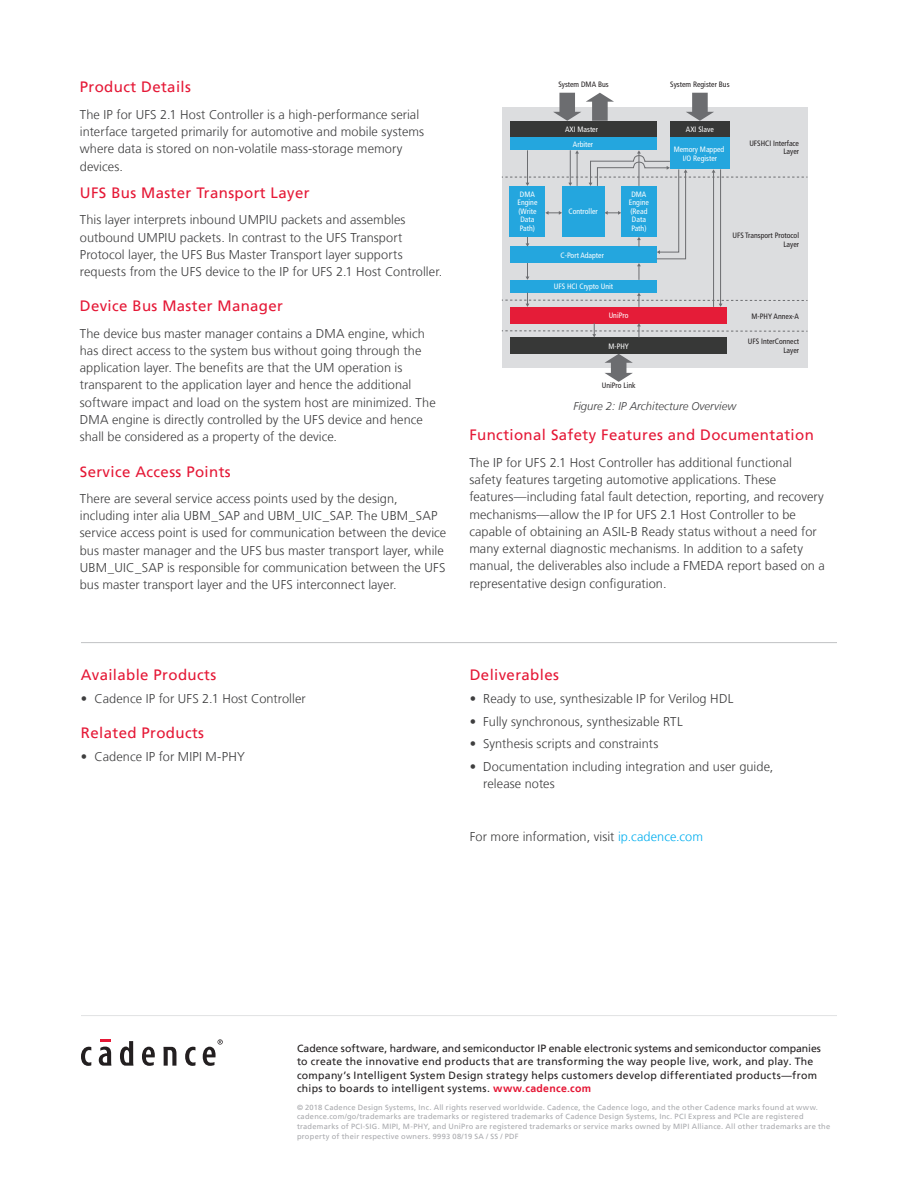
<style>
.page{position:relative;width:918px;height:1188px;background:#fff}
.page>*{position:absolute;margin:0;border:0;box-sizing:border-box;transform-origin:0 0}
.Body_Header_A{font:15px "Frutiger LT";letter-spacing:.025em;color:#e51836}
.Body{font:15px "Frutiger LT";letter-spacing:.025em;color:#e51836}
.Body-2{font:300 12.75px/17.2px "Frutiger LT";letter-spacing:.005em;color:#3e3e3f}
.t1{font:italic 300 11.25px "Frutiger LT";color:#3e3e3f}
.t2{font:10.5px/13.2px "Frutiger LT";letter-spacing:.025em;color:#231f20}
.t3{font:condensed 7.8px/8.6px "Frutiger LT Pro";color:#fff;text-align:center}
.t4{font:condensed 7.8px/8.6px "Frutiger LT Pro";color:#231f20;text-align:right}
.t5{font:7.5px/9.8px "Frutiger LT";letter-spacing:.035em;color:#a8a9ad}
.s1{color:#00aeef}
.s2{font-weight:700;color:#e51836}
</style>
<div class="page">
<svg style="left:81px;top:1047px;width:10px;height:19px"></svg>
<svg style="left:99px;top:1039px;width:12px;height:27px"></svg>
<svg style="left:120px;top:1041px;width:13px;height:25px"></svg>
<svg style="left:142px;top:1047px;width:13px;height:19px"></svg>
<svg style="left:163px;top:1047px;width:13px;height:19px"></svg>
<svg style="left:185px;top:1047px;width:10px;height:19px"></svg>
<svg style="left:203px;top:1039px;width:20px;height:27px"></svg>
<hr style="left:81px;top:1015px;width:756px;height:1px;background:#e1e2e4">
<hr style="left:81px;top:642px;width:756px;height:1px;background:#c7c8ca">
<div style="left:502px;top:107px;width:305px;height:260px;background:#dcdddf"></div>
<div style="left:510px;top:121px;width:147px;height:17px;background:#373837"></div>
<div style="left:510px;top:138px;width:147px;height:12px;background:#24a6de"></div>
<div style="left:510px;top:280px;width:147px;height:13px;background:#24a6de"></div>
<div style="left:510px;top:307px;width:217px;height:16px;background:#e51c38"></div>
<div style="left:510px;top:337px;width:217px;height:17px;background:#373837"></div>
<div style="left:670px;top:121px;width:60px;height:17px;background:#373837"></div>
<div style="left:670px;top:138px;width:60px;height:31px;background:#24a6de"></div>
<hr style="left:713px;top:172px;width:1px;height:135px;background:#6c6d70">
<hr style="left:720px;top:169px;width:1px;height:135px;background:#6c6d70">
<svg style="left:502px;top:150px;width:305px;height:130px"></svg>
<svg style="left:502px;top:293px;width:305px;height:14px"></svg>
<svg style="left:502px;top:323px;width:305px;height:14px"></svg>
<div style="left:592px;top:100px;width:16px;height:21px;background:#6c6d70"></div>
<svg style="left:586px;top:93px;width:28px;height:9px"></svg>
<div style="left:559px;top:93px;width:16px;height:21px;background:#6c6d70"></div>
<svg style="left:553px;top:112px;width:28px;height:9px"></svg>
<div style="left:692px;top:93px;width:16px;height:21px;background:#6c6d70"></div>
<svg style="left:686px;top:112px;width:28px;height:9px"></svg>
<div style="left:611px;top:361px;width:15px;height:14px;background:#6c6d70"></div>
<svg style="left:605px;top:354px;width:28px;height:9px"></svg>
<svg style="left:605px;top:373px;width:28px;height:9px"></svg>
<p class="Body_Header_A" style="left:80px;top:78px;width:113px">Product Details</p>
<p class="Body-2" style="left:80px;top:106px;width:346px">The IP for UFS 2.1 Host Controller is a high-performance serial interface targeted primarily for automotive and mobile systems where data is stored on non-volatile mass-storage memory devices.</p>
<p class="Body" style="left:80px;top:184px;width:231px">UFS Bus Master Transport Layer</p>
<p class="Body-2" style="left:80px;top:211px;width:364px">This layer interprets inbound UMPIU packets and assembles outbound UMPIU packets. In contrast to the UFS Transport Protocol layer, the UFS Bus Master Transport layer supports requests from the UFS device to the IP for UFS 2.1 Host Controller.</p>
<p class="Body_Header_A" style="left:80px;top:297px;width:205px">Device Bus Master Manager</p>
<p class="Body-2" style="left:80px;top:325px;width:357px">The device bus master manager contains a DMA engine, which has direct access to the system bus without going through the application layer. The benefits are that the UM operation is transparent to the application layer and hence the additional software impact and load on the system host are minimized. The DMA engine is directly controlled by the UFS device and hence shall be considered as a property of the device.</p>
<p class="Body_Header_A" style="left:80px;top:462px;width:152px">Service Access Points</p>
<p class="Body-2" style="left:80px;top:490px;width:368px">There are several service access points used by the design, including inter alia UBM_SAP and UBM_UIC_SAP. The UBM_SAP service access point is used for communication between the device bus master manager and the UFS bus master transport layer, while UBM_UIC_SAP is responsible for communication between the UFS bus master transport layer and the UFS interconnect layer.</p>
<p class="t4" style="left:558px;top:80px;width:52px">System DMA Bus</p>
<p class="t3" style="left:565px;top:122px;width:35px;line-height:15px">AXI Master<br>Arbiter</p>
<p class="t3" style="left:517px;top:190px;width:22px">DMA<br>Engine (Write<br>Data<br>Path)</p>
<p class="t3" style="left:629px;top:190px;width:22px">DMA<br>Engine (Read<br>Data<br>Path)</p>
<p class="t3" style="left:569px;top:207px;width:31px">Controller</p>
<p class="t3" style="left:561px;top:251px;width:45px">C-Port Adapter</p>
<p class="t3" style="left:554px;top:283px;width:61px">UFS HCI Crypto Unit</p>
<p class="t3" style="left:609px;top:311px;width:21px">UniPro</p>
<p class="t3" style="left:608px;top:342px;width:22px">M-PHY</p>
<p class="t4" style="left:602px;top:381px;width:35px">UniPro Link</p>
<p class="t4" style="left:670px;top:80px;width:61px">System Register Bus</p>
<p class="t3" style="left:686px;top:125px;width:29px">AXI Slave</p>
<p class="t3" style="left:674px;top:145px;width:52px">Memory Mapped<br>I/O Register</p>
<p class="t4" style="left:749px;top:139px;width:51px">UFSHCI Interface<br>Layer</p>
<p class="t4" style="left:732px;top:231px;width:68px">UFS Transport Protocol<br>Layer</p>
<p class="t4" style="left:752px;top:312px;width:49px">M-PHY Annex-A</p>
<p class="t4" style="left:748px;top:337px;width:53px">UFS InterConnect<br>Layer</p>
<p class="t1" style="left:573px;top:400px;width:164px">Figure 2: IP Architecture Overview</p>
<p class="Body_Header_A" style="left:469px;top:426px;width:346px">Functional Safety Features and Documentation</p>
<p class="Body-2" style="left:469px;top:454px;width:357px">The IP for UFS 2.1 Host Controller has additional functional safety features targeting automotive applications. These features—including fatal fault detection, reporting, and recovery mechanisms—allow the IP for UFS 2.1 Host Controller to be capable of obtaining an ASIL-B Ready status without a need for many external diagnostic mechanisms. In addition to a safety manual, the deliverables also include a FMEDA report based on a representative design configuration.</p>
<p class="Body_Header_A" style="left:81px;top:666px;width:137px">Available Products</p>
<p class="Body-2" style="left:81px;top:690px;width:226px">• Cadence IP for UFS 2.1 Host Controller</p>
<p class="Body_Header_A" style="left:81px;top:724px;width:125px">Related Products</p>
<p class="Body-2" style="left:81px;top:748px;width:165px">• Cadence IP for MIPI M-PHY</p>
<p class="Body_Header_A" style="left:470px;top:666px;width:91px">Deliverables</p>
<p class="Body-2" style="left:470px;top:690px;width:265px">• Ready to use, synthesizable IP for Verilog HDL</p>
<p class="Body-2" style="left:470px;top:713px;width:214px">• Fully synchronous, synthesizable RTL</p>
<p class="Body-2" style="left:470px;top:736px;width:190px">• Synthesis scripts and constraints</p>
<p class="Body-2" style="left:483px;top:758px;width:292px;text-indent:-14px">• Documentation including integration and user guide, release notes</p>
<p class="Body-2" style="left:470px;top:828px;width:235px">For more information, visit <span class="s1">ip.cadence.com</span></p>
<p class="t2" style="left:297px;top:1042px;width:526px">Cadence software, hardware, and semiconductor IP enable electronic systems and semiconductor companies to create the innovative end products that are transforming the way people live, work, and play. The company’s Intelligent System Design strategy helps customers develop differentiated products—from chips to boards to intelligent systems. <span class="s2">www.cadence.com</span></p>
<p class="t5" style="left:297px;top:1102px;width:535px">© 2018 Cadence Design Systems, Inc. All rights reserved worldwide. Cadence, the Cadence logo, and the other Cadence marks found at www. cadence.com/go/trademarks are trademarks or registered trademarks of Cadence Design Systems, Inc. PCI Express and PCIe are registered trademarks of PCI-SIG. MIPI, M-PHY, and UniPro are registered trademarks or service marks owned by MIPI Alliance. All other trademarks are the property of their respective owners. 9993 08/19 SA / SS / PDF</p>
</div>
